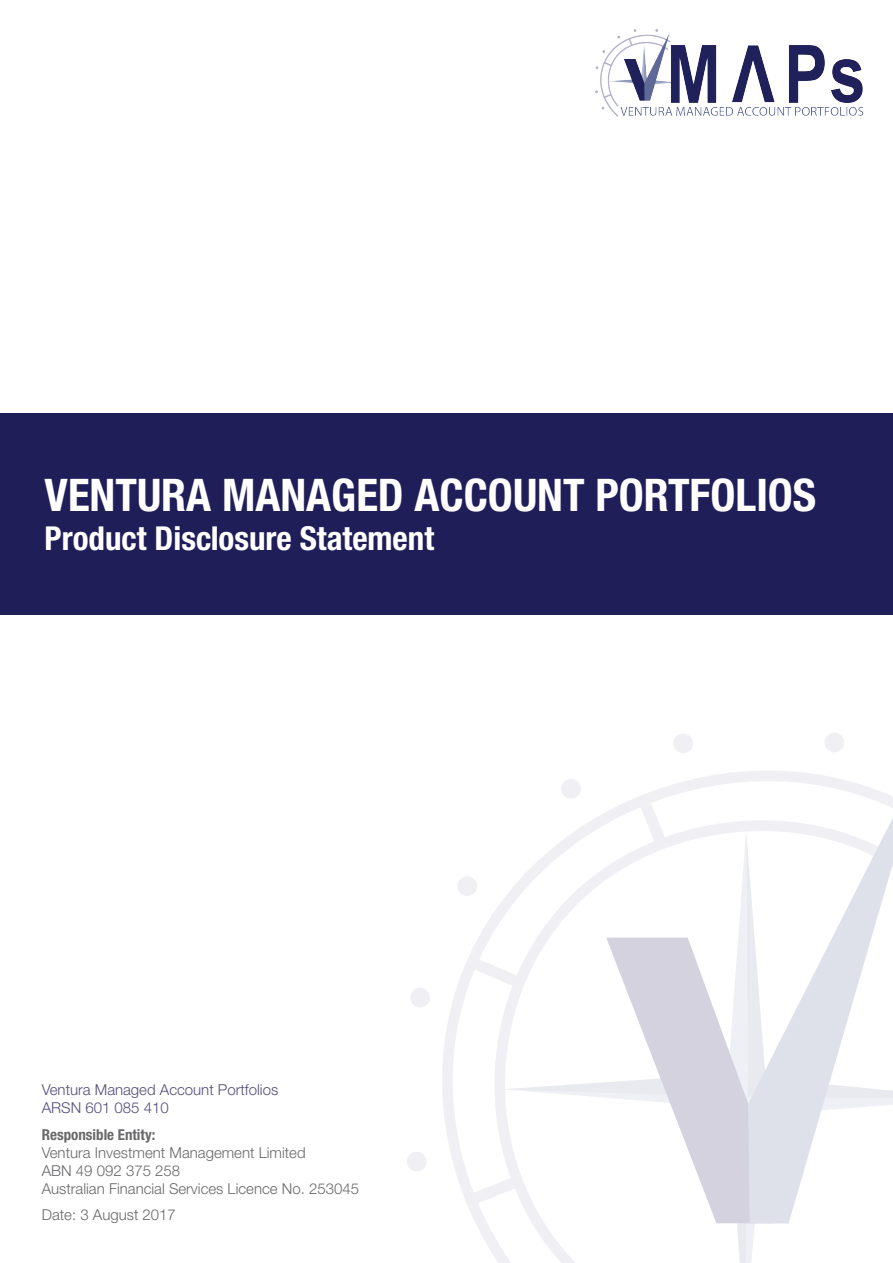
<style>
.page{position:relative;width:893px;height:1263px;background:#fff}
.page>*{position:absolute;margin:0;border:0;box-sizing:border-box;transform-origin:0 0}
.t1{font:700 condensed 45px "Helvetica Neue LT Pro";color:#fff}
.t2{font:700 condensed 33px "Helvetica Neue LT Pro";color:#fff}
.t3{font:300 15px "Helvetica Neue LT Pro";color:#69696c}
.sub_sub{font:300 15px/18px "Helvetica Neue LT Pro";color:#534e79}
.t4{font:700 condensed 15px "Helvetica Neue LT Pro";color:#69696c}
</style>
<div class="page">
<svg style="left:423px;top:733px;width:421px;height:419px"></svg>
<div style="left:410px;top:988px;width:20px;height:19px;background:#f0f0f4;border-radius:50%"></div>
<svg style="left:672px;top:733px;width:22px;height:21px"></svg>
<div style="left:824px;top:733px;width:20px;height:19px;background:#f0f0f4;border-radius:50%"></div>
<svg style="left:407px;top:1151px;width:20px;height:20px"></svg>
<svg style="left:451px;top:778px;width:338px;height:485px"></svg>
<svg style="left:606px;top:937px;width:142px;height:286px"></svg>
<svg style="left:749px;top:753px;width:144px;height:470px"></svg>
<img style="left:595px;top:30px;width:268px;height:87px">
<div style="left:0;top:414px;width:893px;height:201px;background:#1f1e59"></div>
<p class="t1" style="left:45px;top:468px;width:773px">VENTURA MANAGED ACCOUNT PORTFOLIOS</p>
<p class="t2" style="left:45px;top:518px;width:391px">Product Disclosure Statement</p>
<p class="sub_sub" style="left:42px;top:1081px;width:238px">Ventura Managed Account Portfolios<br>ARSN 601 085 410</p>
<p class="t4" style="left:42px;top:1125px;width:115px">Responsible Entity:</p>
<p class="t3" style="left:42px;top:1143px;width:265px">Ventura Investment Management Limited</p>
<p class="t3" style="left:42px;top:1161px;width:140px">ABN 49 092 375 258</p>
<p class="t3" style="left:42px;top:1179px;width:319px">Australian Financial Services Licence No. 253045</p>
<p class="t3" style="left:42px;top:1206px;width:136px">Date: 3 August 2017</p>
</div>
